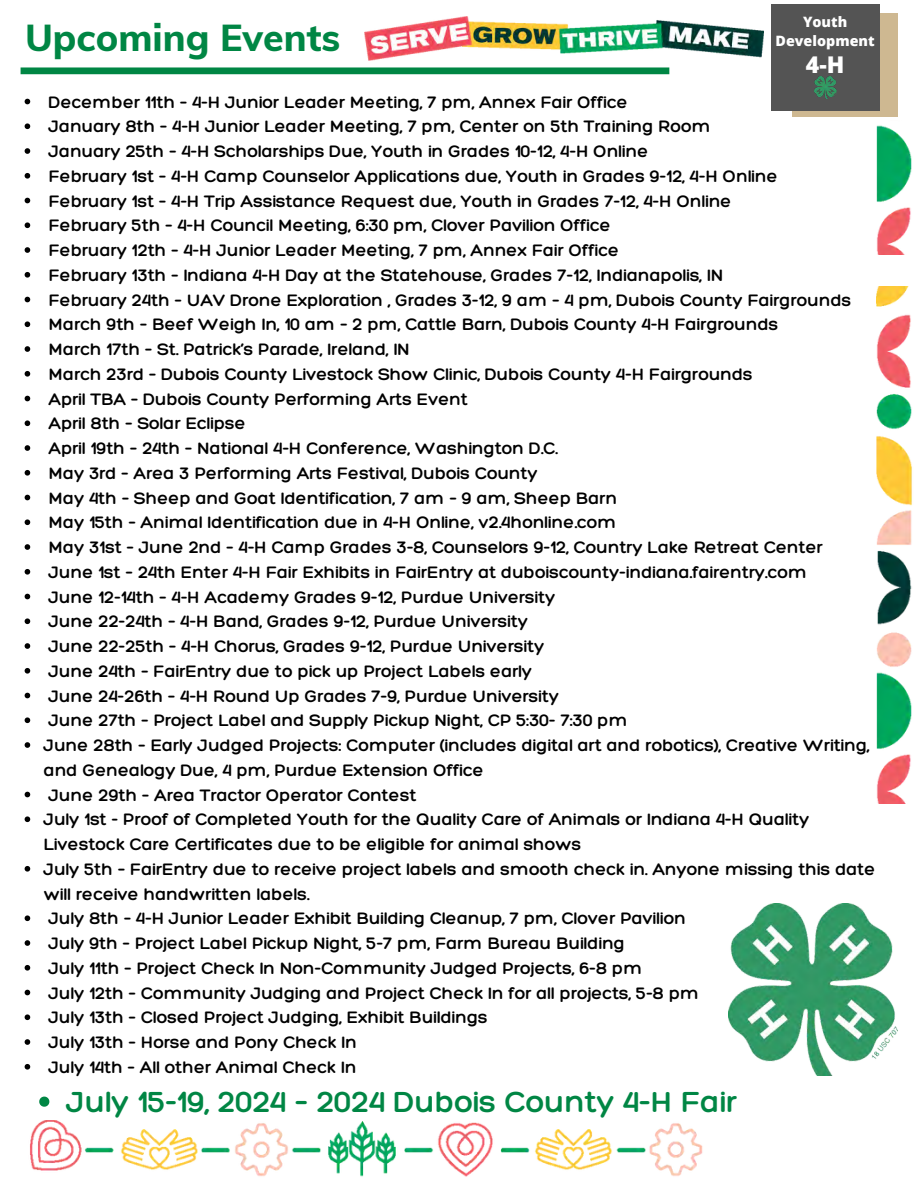
<style>
.page{position:relative;width:918px;height:1188px;background:#fff}
.page>*{position:absolute;margin:0;border:0;box-sizing:border-box;transform-origin:0 0}
.t1{font:800 37.5px "Muli";color:#008644}
.t2{font:300 31.5px "Hero";color:#008644}
.t3{font:800 23.1px "Open Sans";color:#fff}
.t4{font:300 18px/24.8px "Hero";color:#000}
.t5{font:800 14.25px/19.6px "Open Sans";color:#fff;text-align:center}
</style>
<div class="page">
<div style="left:21px;top:67px;width:648px;height:7px;background:#008644"></div>
<svg style="left:25px;top:99px;width:5px;height:5px"></svg>
<svg style="left:25px;top:123px;width:5px;height:6px"></svg>
<svg style="left:25px;top:148px;width:5px;height:6px"></svg>
<svg style="left:25px;top:173px;width:5px;height:6px"></svg>
<svg style="left:25px;top:198px;width:5px;height:5px"></svg>
<svg style="left:25px;top:222px;width:5px;height:6px"></svg>
<svg style="left:25px;top:247px;width:5px;height:6px"></svg>
<svg style="left:25px;top:272px;width:5px;height:6px"></svg>
<svg style="left:25px;top:297px;width:5px;height:5px"></svg>
<svg style="left:25px;top:321px;width:5px;height:6px"></svg>
<svg style="left:25px;top:346px;width:5px;height:6px"></svg>
<svg style="left:25px;top:371px;width:5px;height:6px"></svg>
<svg style="left:25px;top:396px;width:5px;height:5px"></svg>
<svg style="left:25px;top:420px;width:5px;height:6px"></svg>
<svg style="left:25px;top:445px;width:5px;height:6px"></svg>
<svg style="left:25px;top:470px;width:5px;height:6px"></svg>
<svg style="left:25px;top:495px;width:5px;height:5px"></svg>
<svg style="left:25px;top:519px;width:5px;height:6px"></svg>
<svg style="left:25px;top:544px;width:5px;height:6px"></svg>
<svg style="left:25px;top:569px;width:5px;height:6px"></svg>
<svg style="left:25px;top:594px;width:5px;height:5px"></svg>
<svg style="left:25px;top:618px;width:5px;height:6px"></svg>
<svg style="left:25px;top:643px;width:5px;height:6px"></svg>
<svg style="left:25px;top:668px;width:5px;height:6px"></svg>
<svg style="left:25px;top:693px;width:5px;height:5px"></svg>
<svg style="left:25px;top:717px;width:5px;height:6px"></svg>
<svg style="left:25px;top:742px;width:5px;height:6px"></svg>
<svg style="left:25px;top:792px;width:5px;height:5px"></svg>
<svg style="left:25px;top:816px;width:5px;height:6px"></svg>
<svg style="left:25px;top:866px;width:5px;height:6px"></svg>
<svg style="left:25px;top:915px;width:5px;height:6px"></svg>
<svg style="left:25px;top:940px;width:5px;height:6px"></svg>
<svg style="left:25px;top:965px;width:5px;height:6px"></svg>
<svg style="left:25px;top:990px;width:5px;height:5px"></svg>
<svg style="left:25px;top:1014px;width:5px;height:6px"></svg>
<svg style="left:25px;top:1039px;width:5px;height:6px"></svg>
<svg style="left:25px;top:1064px;width:5px;height:6px"></svg>
<svg style="left:39px;top:1097px;width:10px;height:10px"></svg>
<div style="left:792px;top:13px;width:106px;height:104px;background:#ceb891"></div>
<div style="left:771px;top:4px;width:109px;height:106px;background:#545454"></div>
<img style="left:815px;top:76px;width:21px;height:22px">
<img style="left:729px;top:903px;width:168px;height:173px">
<img style="left:30px;top:1120px;width:673px;height:57px">
<img style="left:364px;top:17px;width:400px;height:43px">
<img style="left:876px;top:287px;width:36px;height:516px">
<img style="left:876px;top:125px;width:36px;height:130px">
<p class="t1" style="left:25px;top:13px;width:317px">Upcoming Events</p>
<p class="t5" style="left:776px;top:11px;width:100px">Youth<br>Development</p>
<p class="t3" style="left:806px;top:49px;width:40px">4-H</p>
<p class="t4" style="left:49px;top:89px;width:581px">December 11th – 4-H Junior Leader Meeting, 7 pm, Annex Fair Office</p>
<p class="t4" style="left:49px;top:114px;width:664px">January 8th – 4-H Junior Leader Meeting, 7 pm, Center on 5th Training Room</p>
<p class="t4" style="left:49px;top:139px;width:601px">January 25th – 4-H Scholarships Due, Youth in Grades 10-12, 4-H Online</p>
<p class="t4" style="left:49px;top:163px;width:731px">February 1st – 4-H Camp Counselor Applications due, Youth in Grades 9-12, 4-H Online</p>
<p class="t4" style="left:49px;top:188px;width:684px">February 1st – 4-H Trip Assistance Request due, Youth in Grades 7-12, 4-H Online</p>
<p class="t4" style="left:49px;top:213px;width:564px">February 5th – 4-H Council Meeting, 6:30 pm, Clover Pavilion Office</p>
<p class="t4" style="left:49px;top:238px;width:572px">February 12th – 4-H Junior Leader Meeting, 7 pm, Annex Fair Office</p>
<p class="t4" style="left:49px;top:262px;width:676px">February 13th – Indiana 4-H Day at the Statehouse, Grades 7-12, Indianapolis, IN</p>
<p class="t4" style="left:49px;top:287px;width:804px">February 24th – UAV Drone Exploration , Grades 3-12, 9 am – 4 pm, Dubois County Fairgrounds</p>
<p class="t4" style="left:49px;top:312px;width:731px">March 9th – Beef Weigh In, 10 am – 2 pm, Cattle Barn, Dubois County 4-H Fairgrounds</p>
<p class="t4" style="left:49px;top:337px;width:363px">March 17th – St. Patrick’s Parade, Ireland, IN</p>
<p class="t4" style="left:49px;top:361px;width:706px">March 23rd – Dubois County Livestock Show Clinic, Dubois County 4-H Fairgrounds</p>
<p class="t4" style="left:49px;top:386px;width:421px">April TBA – Dubois County Performing Arts Event</p>
<p class="t4" style="left:49px;top:411px;width:199px">April 8th – Solar Eclipse</p>
<p class="t4" style="left:49px;top:436px;width:511px">April 19th – 24th – National 4-H Conference, Washington D.C.</p>
<p class="t4" style="left:49px;top:460px;width:491px">May 3rd – Area 3 Performing Arts Festival, Dubois County</p>
<p class="t4" style="left:49px;top:485px;width:570px">May 4th – Sheep and Goat Identification, 7 am – 9 am, Sheep Barn</p>
<p class="t4" style="left:49px;top:510px;width:569px">May 15th – Animal Identification due in 4-H Online, v2.4honline.com</p>
<p class="t4" style="left:49px;top:535px;width:776px">May 31st – June 2nd – 4-H Camp Grades 3-8, Counselors 9-12, Country Lake Retreat Center</p>
<p class="t4" style="left:49px;top:559px;width:760px">June 1st – 24th Enter 4-H Fair Exhibits in FairEntry at duboiscounty-indiana.fairentry.com</p>
<p class="t4" style="left:49px;top:584px;width:508px">June 12-14th – 4-H Academy Grades 9-12, Purdue University</p>
<p class="t4" style="left:49px;top:609px;width:481px">June 22-24th – 4-H Band, Grades 9-12, Purdue University</p>
<p class="t4" style="left:49px;top:634px;width:497px">June 22-25th – 4-H Chorus, Grades 9-12, Purdue University</p>
<p class="t4" style="left:49px;top:658px;width:485px">June 24th – FairEntry due to pick up Project Labels early</p>
<p class="t4" style="left:49px;top:683px;width:512px">June 24-26th – 4-H Round Up Grades 7-9, Purdue University</p>
<p class="t4" style="left:49px;top:708px;width:581px">June 27th – Project Label and Supply Pickup Night, CP 5:30- 7:30 pm</p>
<p class="t4" style="left:44px;top:733px;width:827px">June 28th – Early Judged Projects: Computer (includes digital art and robotics), Creative Writing, and Genealogy Due, 4 pm, Purdue Extension Office</p>
<p class="t4" style="left:49px;top:782px;width:369px">June 29th – Area Tractor Operator Contest</p>
<p class="t4" style="left:44px;top:807px;width:767px">July 1st - Proof of Completed Youth for the Quality Care of Animals or Indiana 4-H Quality<br>Livestock Care Certificates due to be eligible for animal shows</p>
<p class="t4" style="left:44px;top:856px;width:833px">July 5th – FairEntry due to receive project labels and smooth check in. Anyone missing this date will receive handwritten labels.</p>
<p class="t4" style="left:49px;top:906px;width:639px">July 8th – 4-H Junior Leader Exhibit Building Cleanup, 7 pm, Clover Pavilion</p>
<p class="t4" style="left:49px;top:931px;width:578px">July 9th – Project Label Pickup Night, 5-7 pm, Farm Bureau Building</p>
<p class="t4" style="left:49px;top:955px;width:595px">July 11th – Project Check In Non-Community Judged Projects, 6-8 pm</p>
<p class="t4" style="left:49px;top:980px;width:652px">July 12th – Community Judging and Project Check In for all projects, 5-8 pm</p>
<p class="t4" style="left:49px;top:1005px;width:441px">July 13th – Closed Project Judging, Exhibit Buildings</p>
<p class="t4" style="left:49px;top:1030px;width:310px">July 13th – Horse and Pony Check In</p>
<p class="t4" style="left:49px;top:1054px;width:309px">July 14th – All other Animal Check In</p>
<p class="t2" style="left:67px;top:1082px;width:672px">July 15-19, 2024 – 2024 Dubois County 4-H Fair</p>
</div>
